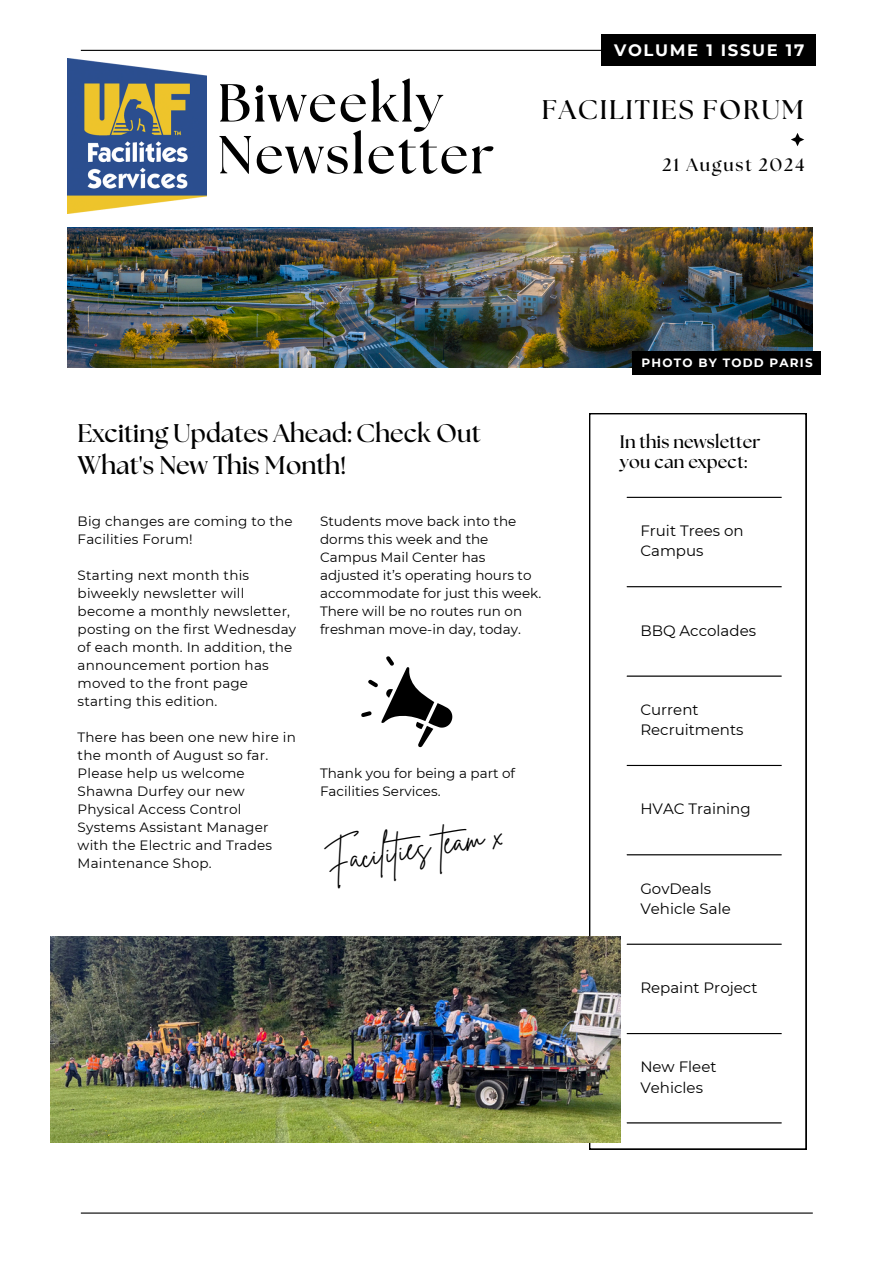
<style>
.page{position:relative;width:894px;height:1264px;background:#fff}
.page>*{position:absolute;margin:0;border:0;box-sizing:border-box;transform-origin:0 0}
.t1{font:700 53.4px/51.8px "The Seasons";letter-spacing:.04em;color:#000}
.t2{font:33.45px "Brittany Signature";color:#000}
.t3{font:700 27px "The Seasons";letter-spacing:.065em;color:#000}
.t4{font:700 25.5px/31.5px "The Seasons";color:#000}
.t5{font:700 18px/20.2px "The Seasons";letter-spacing:.01em;color:#000}
.t6{font:700 18px "The Seasons";letter-spacing:.1em;color:#000}
.t7{font:700 16.5px "Montserrat";letter-spacing:.1em;color:#fff}
.t8{font:15px/20.2px "Montserrat";color:#000}
.t9{font:13.5px/18px "Montserrat";letter-spacing:.015em;color:#000}
.t10{font:700 12px "Montserrat";letter-spacing:.1em;color:#fff}
</style>
<div class="page">
<hr style="left:81px;top:50px;width:731px;height:1px;background:#000">
<hr style="left:81px;top:1212px;width:731px;height:1px;background:#000">
<svg style="left:791px;top:133px;width:13px;height:13px"></svg>
<svg style="left:589px;top:413px;width:217px;height:736px"></svg>
<hr style="left:626px;top:497px;width:155px;height:1px;background:#000">
<hr style="left:626px;top:586px;width:155px;height:1px;background:#000">
<hr style="left:626px;top:675px;width:155px;height:1px;background:#000">
<hr style="left:626px;top:765px;width:155px;height:1px;background:#000">
<hr style="left:626px;top:854px;width:155px;height:1px;background:#000">
<hr style="left:626px;top:943px;width:155px;height:1px;background:#000">
<hr style="left:626px;top:1033px;width:155px;height:1px;background:#000">
<hr style="left:626px;top:1122px;width:155px;height:1px;background:#000">
<img style="left:67px;top:59px;width:139px;height:154px">
<svg style="left:361px;top:656px;width:91px;height:91px"></svg>
<img style="left:50px;top:936px;width:569px;height:206px">
<img style="left:67px;top:228px;width:745px;height:139px">
<div style="left:601px;top:35px;width:214px;height:31px;background:#000"></div>
<div style="left:632px;top:351px;width:188px;height:24px;background:#000"></div>
<p class="t1" style="left:217px;top:80px;width:278px">Biweekly<br>Newsletter</p>
<p class="t7" style="left:614px;top:40px;width:192px">VOLUME 1 ISSUE 17</p>
<p class="t3" style="left:541px;top:98px;width:264px">FACILITIES FORUM</p>
<p class="t6" style="left:662px;top:157px;width:143px">21 August 2024</p>
<p class="t4" style="left:78px;top:419px;width:404px">Exciting Updates Ahead: Check Out<br>What's New This Month!</p>
<p class="t10" style="left:641px;top:355px;width:172px">PHOTO BY TODD PARIS</p>
<p class="t5" style="left:619px;top:432px;width:142px">In this newsletter you can expect:</p>
<p class="t9" style="left:78px;top:512px;width:216px">Big changes are coming to the<br>Facilities Forum!</p>
<p class="t9" style="left:78px;top:566px;width:220px">Starting next month this biweekly newsletter will become a monthly newsletter, posting on the first Wednesday of each month. In addition, the announcement portion has moved to the front page starting this edition.</p>
<p class="t9" style="left:78px;top:728px;width:220px">There has been one new hire in the month of August so far.<br>Please help us welcome<br>Shawna Durfey our new<br>Physical Access Control<br>Systems Assistant Manager with the Electric and Trades<br>Maintenance Shop.</p>
<p class="t9" style="left:320px;top:512px;width:222px">Students move back into the dorms this week and the<br>Campus Mail Center has adjusted it’s operating hours to accommodate for just this week.<br>There will be no routes run on freshman move-in day, today.</p>
<p class="t9" style="left:320px;top:764px;width:197px">Thank you for being a part of<br>Facilities Services.</p>
<p class="t2" style="left:321px;top:839px;width:181px;rotate:-9deg">Facilities team x</p>
<h4 class="t8" style="left:640px;top:520px;width:105px">Fruit Trees on<br>Campus</h4>
<p class="t8" style="left:640px;top:620px;width:117px">BBQ Accolades</p>
<h1 class="t8" style="left:640px;top:699px;width:105px">Current<br>Recruitments</h1>
<h3 class="t8" style="left:640px;top:799px;width:112px">HVAC Training</h3>
<h5 class="t8" style="left:640px;top:878px;width:92px">GovDeals<br>Vehicle Sale</h5>
<p class="t8" style="left:640px;top:977px;width:118px">Repaint Project</p>
<p class="t8" style="left:640px;top:1056px;width:78px">New Fleet<br>Vehicles</p>
</div>
